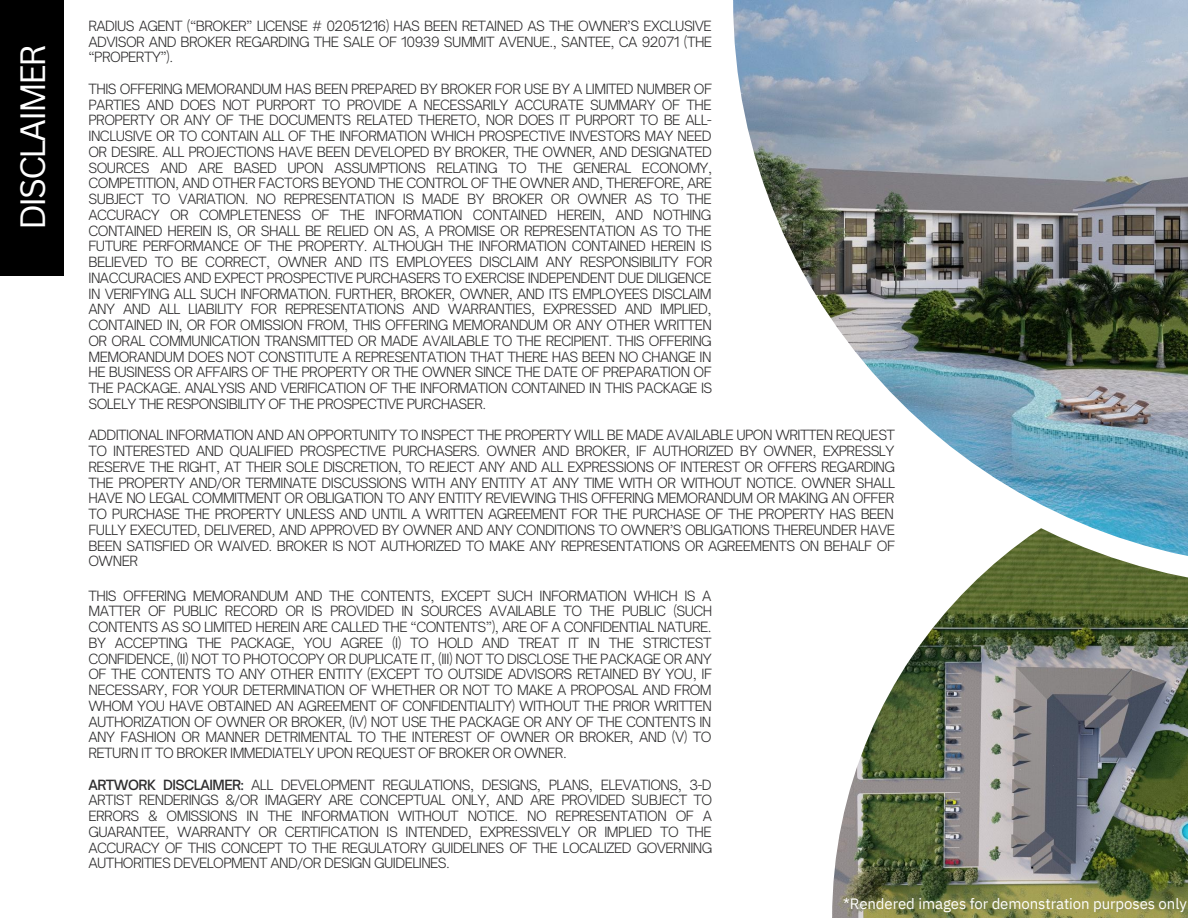
<style>
.page{position:relative;width:1188px;height:918px;background:#fff}
.page>*{position:absolute;margin:0;border:0;box-sizing:border-box;transform-origin:0 0}
.t1{font:34.2px "Canva Sans";letter-spacing:-.07em;color:#fff}
.t2{font:15px "IBM Plex Sans";letter-spacing:-.005em;color:#fff}
.t3{font:300 13.5px/15.8px "Open Sauce One";letter-spacing:-.04em;color:#2e2d2e;text-align:justify}
.s1{font-weight:500}
</style>
<div class="page">
<img style="left:832px;top:588px;width:356px;height:330px">
<svg style="left:968px;top:567px;width:220px;height:21px;background:#6b7a45"></svg>
<img style="left:733px;top:0;width:455px;height:567px">
<div style="left:0;top:0;width:64px;height:275px;background:#000"></div>
<h1 class="t1" style="left:9px;top:230px;width:188px;rotate:-90deg">DISCLAIMER</h1>
<p class="t3" style="left:88px;top:18px;width:625px">RADIUS AGENT (“BROKER” LICENSE # 02051216) HAS BEEN RETAINED AS THE OWNER’S EXCLUSIVE ADVISOR AND BROKER REGARDING THE SALE OF 10939 SUMMIT AVENUE., SANTEE, CA 92071 (THE “PROPERTY”).</p>
<p class="t3" style="left:88px;top:81px;width:626px">THIS OFFERING MEMORANDUM HAS BEEN PREPARED BY BROKER FOR USE BY A LIMITED NUMBER OF PARTIES AND DOES NOT PURPORT TO PROVIDE A NECESSARILY ACCURATE SUMMARY OF THE PROPERTY OR ANY OF THE DOCUMENTS RELATED THERETO, NOR DOES IT PURPORT TO BE ALL-INCLUSIVE OR TO CONTAIN ALL OF THE INFORMATION WHICH PROSPECTIVE INVESTORS MAY NEED OR DESIRE. ALL PROJECTIONS HAVE BEEN DEVELOPED BY BROKER, THE OWNER, AND DESIGNATED SOURCES AND ARE BASED UPON ASSUMPTIONS RELATING TO THE GENERAL ECONOMY, COMPETITION, AND OTHER FACTORS BEYOND THE CONTROL OF THE OWNER AND, THEREFORE, ARE SUBJECT TO VARIATION. NO REPRESENTATION IS MADE BY BROKER OR OWNER AS TO THE ACCURACY OR COMPLETENESS OF THE INFORMATION CONTAINED HEREIN, AND NOTHING CONTAINED HEREIN IS, OR SHALL BE RELIED ON AS, A PROMISE OR REPRESENTATION AS TO THE FUTURE PERFORMANCE OF THE PROPERTY. ALTHOUGH THE INFORMATION CONTAINED HEREIN IS BELIEVED TO BE CORRECT, OWNER AND ITS EMPLOYEES DISCLAIM ANY RESPONSIBILITY FOR INACCURACIES AND EXPECT PROSPECTIVE PURCHASERS TO EXERCISE INDEPENDENT DUE DILIGENCE IN VERIFYING ALL SUCH INFORMATION. FURTHER, BROKER, OWNER, AND ITS EMPLOYEES DISCLAIM ANY AND ALL LIABILITY FOR REPRESENTATIONS AND WARRANTIES, EXPRESSED AND IMPLIED, CONTAINED IN, OR FOR OMISSION FROM, THIS OFFERING MEMORANDUM OR ANY OTHER WRITTEN OR ORAL COMMUNICATION TRANSMITTED OR MADE AVAILABLE TO THE RECIPIENT. THIS OFFERING MEMORANDUM DOES NOT CONSTITUTE A REPRESENTATION THAT THERE HAS BEEN NO CHANGE IN HE BUSINESS OR AFFAIRS OF THE PROPERTY OR THE OWNER SINCE THE DATE OF PREPARATION OF THE PACKAGE. ANALYSIS AND VERIFICATION OF THE INFORMATION CONTAINED IN THIS PACKAGE IS SOLELY THE RESPONSIBILITY OF THE PROSPECTIVE PURCHASER.</p>
<p class="t3" style="left:88px;top:427px;width:808px">ADDITIONAL INFORMATION AND AN OPPORTUNITY TO INSPECT THE PROPERTY WILL BE MADE AVAILABLE UPON WRITTEN REQUEST TO INTERESTED AND QUALIFIED PROSPECTIVE PURCHASERS. OWNER AND BROKER, IF AUTHORIZED BY OWNER, EXPRESSLY RESERVE THE RIGHT, AT THEIR SOLE DISCRETION, TO REJECT ANY AND ALL EXPRESSIONS OF INTEREST OR OFFERS REGARDING THE PROPERTY AND/OR TERMINATE DISCUSSIONS WITH ANY ENTITY AT ANY TIME WITH OR WITHOUT NOTICE. OWNER SHALL HAVE NO LEGAL COMMITMENT OR OBLIGATION TO ANY ENTITY REVIEWING THIS OFFERING MEMORANDUM OR MAKING AN OFFER TO PURCHASE THE PROPERTY UNLESS AND UNTIL A WRITTEN AGREEMENT FOR THE PURCHASE OF THE PROPERTY HAS BEEN FULLY EXECUTED, DELIVERED, AND APPROVED BY OWNER AND ANY CONDITIONS TO OWNER’S OBLIGATIONS THEREUNDER HAVE BEEN SATISFIED OR WAIVED. BROKER IS NOT AUTHORIZED TO MAKE ANY REPRESENTATIONS OR AGREEMENTS ON BEHALF OF OWNER</p>
<p class="t3" style="left:88px;top:588px;width:625px">THIS OFFERING MEMORANDUM AND THE CONTENTS, EXCEPT SUCH INFORMATION WHICH IS A MATTER OF PUBLIC RECORD OR IS PROVIDED IN SOURCES AVAILABLE TO THE PUBLIC (SUCH CONTENTS AS SO LIMITED HEREIN ARE CALLED THE “CONTENTS”), ARE OF A CONFIDENTIAL NATURE.<br>BY ACCEPTING THE PACKAGE, YOU AGREE (I) TO HOLD AND TREAT IT IN THE STRICTEST CONFIDENCE, (II) NOT TO PHOTOCOPY OR DUPLICATE IT, (III) NOT TO DISCLOSE THE PACKAGE OR ANY OF THE CONTENTS TO ANY OTHER ENTITY (EXCEPT TO OUTSIDE ADVISORS RETAINED BY YOU, IF NECESSARY, FOR YOUR DETERMINATION OF WHETHER OR NOT TO MAKE A PROPOSAL AND FROM WHOM YOU HAVE OBTAINED AN AGREEMENT OF CONFIDENTIALITY) WITHOUT THE PRIOR WRITTEN AUTHORIZATION OF OWNER OR BROKER, (IV) NOT USE THE PACKAGE OR ANY OF THE CONTENTS IN ANY FASHION OR MANNER DETRIMENTAL TO THE INTEREST OF OWNER OR BROKER, AND (V) TO RETURN IT TO BROKER IMMEDIATELY UPON REQUEST OF BROKER OR OWNER.</p>
<p class="t3" style="left:88px;top:777px;width:625px"><span class="s1">ARTWORK DISCLAIMER:</span> ALL DEVELOPMENT REGULATIONS, DESIGNS, PLANS, ELEVATIONS, 3-D ARTIST RENDERINGS &amp;/OR IMAGERY ARE CONCEPTUAL ONLY, AND ARE PROVIDED SUBJECT TO ERRORS &amp; OMISSIONS IN THE INFORMATION WITHOUT NOTICE. NO REPRESENTATION OF A GUARANTEE, WARRANTY OR CERTIFICATION IS INTENDED, EXPRESSIVELY OR IMPLIED TO THE ACCURACY OF THIS CONCEPT TO THE REGULATORY GUIDELINES OF THE LOCALIZED GOVERNING AUTHORITIES DEVELOPMENT AND/OR DESIGN GUIDELINES.</p>
<p class="t2" style="left:843px;top:894px;width:345px">*Rendered images for demonstration purposes only</p>
</div>
